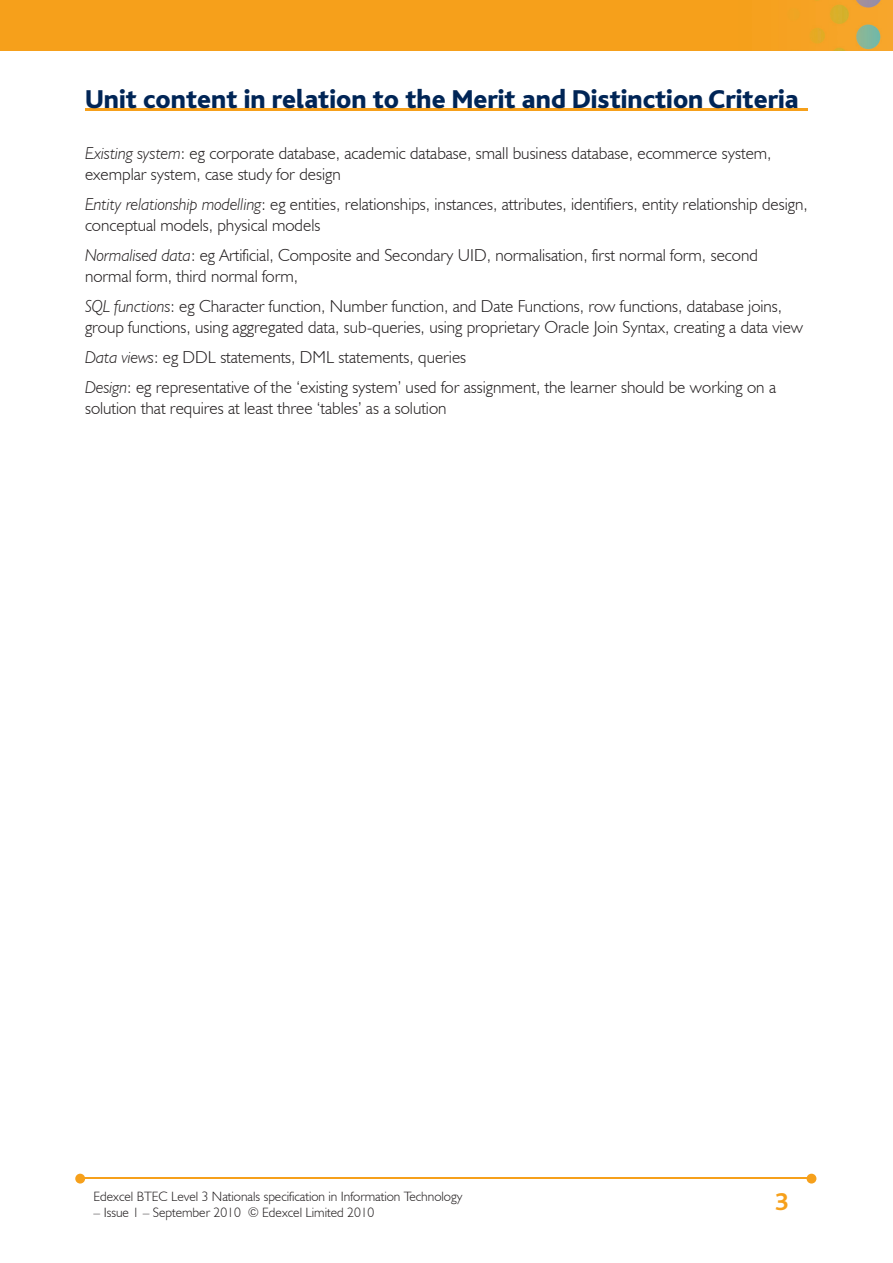
<style>
.page{position:relative;width:893px;height:1263px;background:#fff}
.page>*{position:absolute;margin:0;border:0;box-sizing:border-box;transform-origin:0 0}
.t1{font:800 27px "Bliss";color:#002556}
.t2{font:700 25.5px "Bliss";color:#f6a01b}
.t3{font:300 17.25px/21px "Humanist 521 BT";color:#231f20}
.t4{font:300 13.5px "Humanist 521 BT";color:#231f20}
.s1{font-style:italic}
</style>
<div class="page">
<img style="left:0;top:0;width:893px;height:51px">
<hr style="left:82px;top:1178px;width:728px;height:1px;background:#f6a01b">
<svg style="left:807px;top:1174px;width:9px;height:9px"></svg>
<svg style="left:75px;top:1174px;width:10px;height:9px"></svg>
<hr style="left:85px;top:108px;width:723px;height:2px;background:#f6a01b">
<h1 class="t1" style="left:85px;top:85px;width:715px">Unit content in relation to the Merit and Distinction Criteria</h1>
<p class="t3" style="left:85px;top:142px;width:688px"><span class="s1">Existing system</span>: eg corporate database, academic database, small business database, ecommerce system, exemplar system, case study for design</p>
<p class="t3" style="left:85px;top:193px;width:724px"><span class="s1">Entity relationship modelling</span>: eg entities, relationships, instances, attributes, identifiers, entity relationship design, conceptual models, physical models</p>
<p class="t3" style="left:85px;top:244px;width:674px"><span class="s1">Normalised data</span>: eg Artificial, Composite and Secondary UID, normalisation, first normal form, second normal form, third normal form,</p>
<p class="t3" style="left:85px;top:295px;width:720px"><span class="s1">SQL functions</span>: eg Character function, Number function, and Date Functions, row functions, database joins, group functions, using aggregated data, sub-queries, using proprietary Oracle Join Syntax, creating a data view</p>
<p class="t3" style="left:85px;top:342px;width:692px;line-height:30px"><span class="s1">Data views</span>: eg DDL statements, DML statements, queries<br><span class="s1">Design</span>: eg representative of the ‘existing system’ used for assignment, the learner should be working on a</p>
<p class="t3" style="left:85px;top:397px;width:363px">solution that requires at least three ‘tables’ as a solution</p>
<p class="t4" style="left:94px;top:1188px;width:370px">Edexcel BTEC Level 3 Nationals specification in Information Technology</p>
<p class="t4" style="left:94px;top:1204px;width:282px">– Issue 1 – September 2010 © Edexcel Limited 2010</p>
<h2 class="t2" style="left:775px;top:1189px;width:15px">3</h2>
</div>
